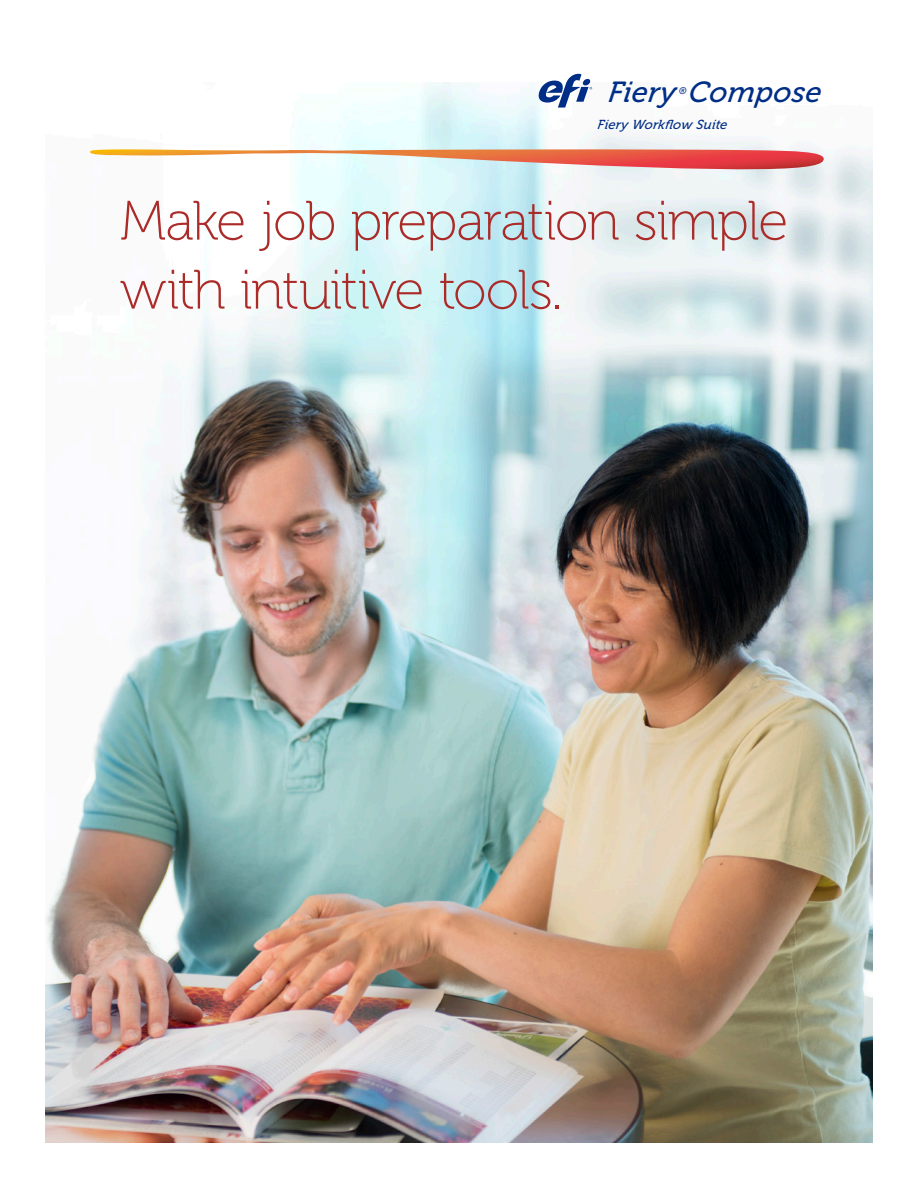
<style>
.page{position:relative;width:918px;height:1188px;background:#fff}
.page>*{position:absolute;margin:0;border:0;box-sizing:border-box;transform-origin:0 0}
.t1{font:55.5px/69px "Museo 100";letter-spacing:-.03em;color:#ab2b28}
.t2{font:italic 28.95px "Museo 500";color:#002e86}
.t3{font:italic 13.05px "Museo 500";color:#002e86}
.t4{font:italic 9.6px "Museo 500";color:#002e86}
</style>
<div class="page">
<img style="left:45px;top:82px;width:828px;height:1061px">
<svg style="left:90px;top:149px;width:734px;height:27px"></svg>
<svg style="left:537px;top:74px;width:55px;height:34px"></svg>
<p class="t2" style="left:607px;top:76px;width:219px">Fiery Comp ose</p>
<p class="t4" style="left:678px;top:85px;width:11px">®</p>
<p class="t3" style="left:597px;top:117px;width:133px">Fiery Workflow Suite</p>
<p class="t1" style="left:120px;top:187px;width:670px">Make job preparation simple with intuitive tools.</p>
</div>
